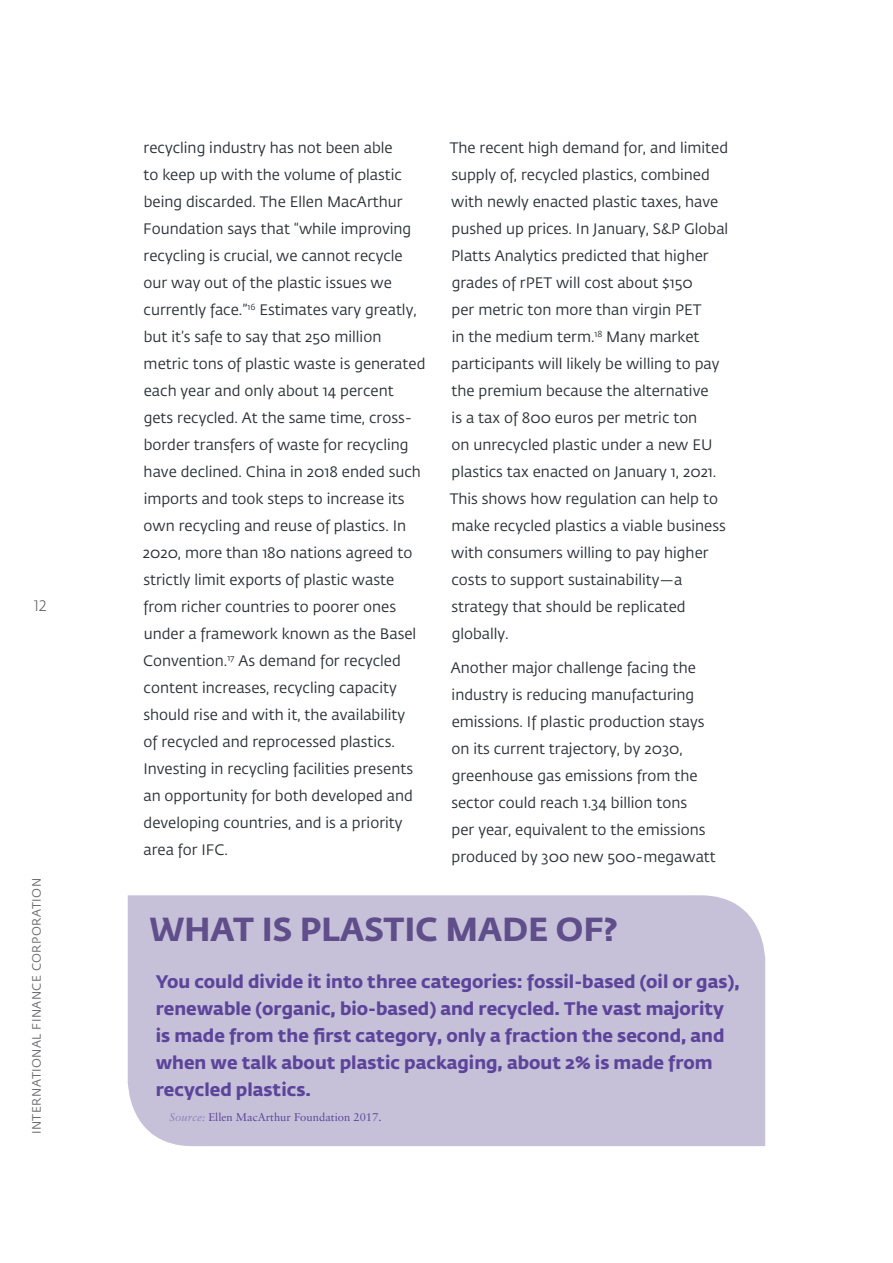
<style>
.page{position:relative;width:893px;height:1263px;background:#fff}
.page>*{position:absolute;margin:0;border:0;box-sizing:border-box;transform-origin:0 0}
.t1{font:700 33px "Fedra Sans Std";color:#604e8b}
.t2{font:700 18px/27px "Fedra Sans Std";color:#5d449b}
.t3{font:15px/27px "Fedra Sans Std";color:#283036}
.t4{font:300 15px "Fedra Sans Std";color:#4e5055}
.t5{font:12px "Fedra Sans Std";letter-spacing:.035em;color:#68686d}
.t6{font:11.25px "Sabon LT Pro";color:#5d449b}
.s1{font-style:italic;color:#9080bb}
</style>
<div class="page">
<div style="left:128px;top:895px;width:637px;height:251px;background:#c6c1d9"></div>
<p class="t4" style="left:35px;top:597px;width:13px">12</p>
<p class="t5" style="left:30px;top:1134px;width:257px;rotate:-90deg">INTERNATIONAL FINANCE CORPORATION</p>
<p class="t3" style="left:143px;top:135px;width:284px">recycling industry has not been able<br>to keep up with the volume of plastic being discarded. The Ellen MacArthur Foundation says that “while improving recycling is crucial, we cannot recycle our way out of the plastic issues we currently face.”<sup>16</sup> Estimates vary greatly, but it’s safe to say that 250 million metric tons of plastic waste is generated each year and only about 14 percent gets recycled. At the same time, cross&shy;border transfers of waste for recycling have declined. China in 2018 ended such imports and took steps to increase its own recycling and reuse of plastics. In 2020, more than 180 nations agreed to strictly limit exports of plastic waste from richer countries to poorer ones under a framework known as the Basel Convention.<sup>17</sup> As demand for recycled content increases, recycling capacity should rise and with it, the availability<br>of recycled and reprocessed plastics.<br>Investing in recycling facilities presents an opportunity for both developed and developing countries, and is a priority area for IFC.</p>
<p class="t3" style="left:450px;top:135px;width:280px">The recent high demand for, and limited supply of, recycled plastics, combined with newly enacted plastic taxes, have pushed up prices. In January, S&amp;P Global Platts Analytics predicted that higher grades of rPET will cost about $150<br>per metric ton more than virgin PET<br>in the medium term.<sup>18</sup> Many market participants will likely be willing to pay the premium because the alternative<br>is a tax of 800 euros per metric ton<br>on unrecycled plastic under a new EU plastics tax enacted on January 1, 2021.<br>This shows how regulation can help to make recycled plastics a viable business with consumers willing to pay higher costs to support sustainability—a strategy that should be replicated globally.</p>
<p class="t3" style="left:451px;top:654px;width:267px">Another major challenge facing the industry is reducing manufacturing emissions. If plastic production stays on its current trajectory, by 2030, greenhouse gas emissions from the sector could reach 1.34 billion tons<br>per year, equivalent to the emissions produced by 300 new 500-megawatt</p>
<h1 class="t1" style="left:149px;top:907px;width:470px">WHAT IS PLASTIC MADE OF?</h1>
<p class="t2" style="left:156px;top:968px;width:585px">You could divide it into three categories: fossil-based (oil or gas), renewable (organic, bio-based) and recycled. The vast majority is made from the first category, only a fraction the second, and when we talk about plastic packaging, about 2% is made from recycled plastics.</p>
<p class="t6" style="left:170px;top:1110px;width:213px"><span class="s1">Source:</span> Ellen MacArthur Foundation 2017.</p>
</div>
